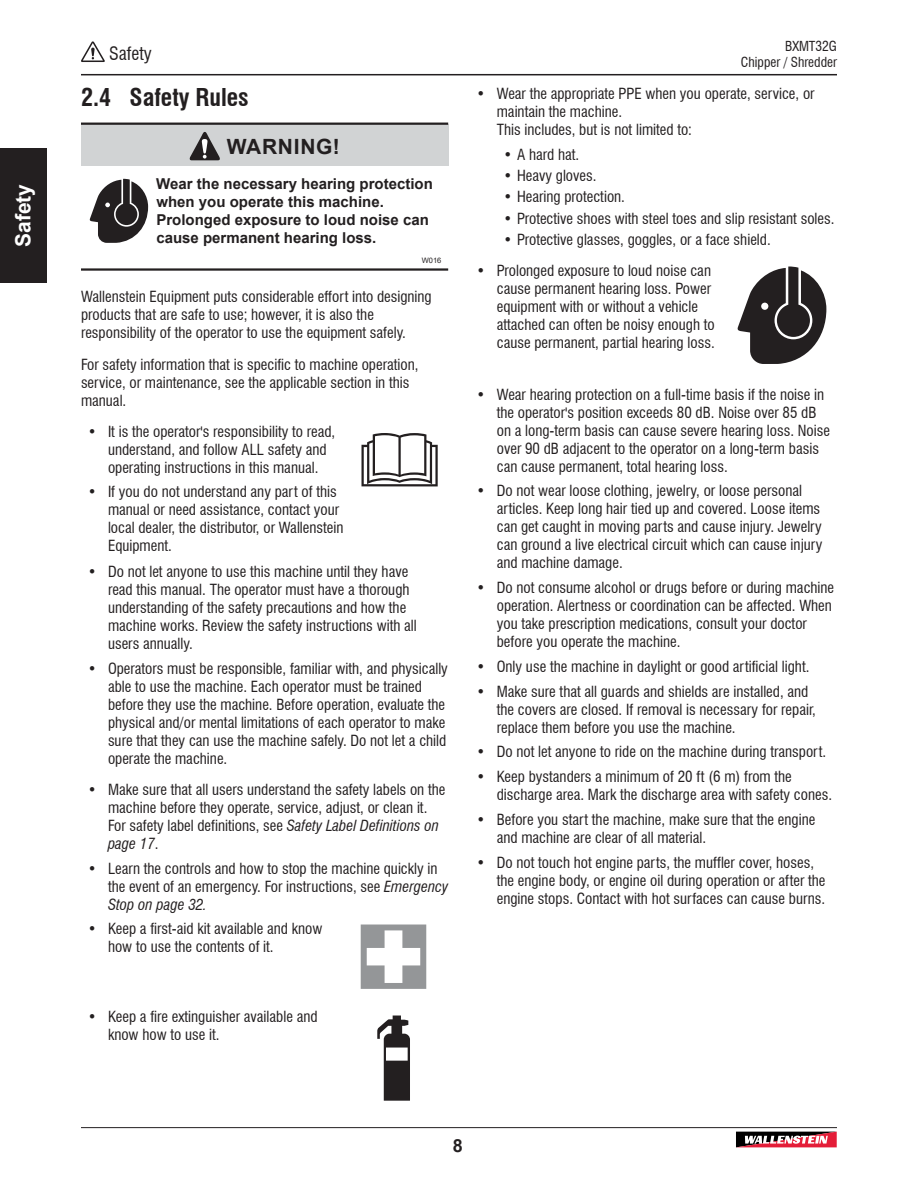
<style>
.page{position:relative;width:918px;height:1188px;background:#fff}
.page>*{position:absolute;margin:0;border:0;box-sizing:border-box;transform-origin:0 0}
.t1{font:700 condensed 24px "Swiss 721 BT";color:#231f20}
.t2{font:700 21px "Arial";letter-spacing:.035em;color:#231f20}
.t3{font:700 21px "Arial";color:#fff}
.t4{font:condensed 18px "Swiss 721 BT";color:#231f20}
.t5{font:700 18px "Arial";color:#231f20}
.t6{font:condensed 15px/18px "Swiss 721 BT";color:#231f20}
.t7{font:700 15px/18px "Arial";color:#231f20}
.t8{font:condensed 13.5px/16.2px "Swiss 721 BT";color:#231f20;text-align:right}
.t9{font:7.5px "Arial";color:#231f20}
.s1{font-weight:700}
.s2{font-style:italic}
</style>
<div class="page">
<div style="left:81px;top:124px;width:367px;height:42px;background:#d1d3d4"></div>
<hr style="left:81px;top:123px;width:367px;height:2px;background:#231f20">
<hr style="left:81px;top:268px;width:367px;height:3px;background:#231f20">
<svg style="left:189px;top:132px;width:31px;height:28px"></svg>
<svg style="left:90px;top:179px;width:58px;height:64px"></svg>
<svg style="left:362px;top:433px;width:76px;height:53px"></svg>
<svg style="left:361px;top:925px;width:65px;height:64px"></svg>
<svg style="left:377px;top:1016px;width:33px;height:85px"></svg>
<svg style="left:737px;top:266px;width:89px;height:98px"></svg>
<hr style="left:81px;top:74px;width:756px;height:1px;background:#231f20">
<svg style="left:81px;top:41px;width:24px;height:21px"></svg>
<hr style="left:81px;top:1127px;width:756px;height:1px;background:#231f20">
<svg style="left:736px;top:1131px;width:101px;height:17px;background:#9e5a63"></svg>
<div style="left:0;top:148px;width:47px;height:136px;background:#231f20"></div>
<h2 class="t3" style="left:8px;top:247px;width:65px;rotate:-90deg">Safety</h2>
<p class="t4" style="left:109px;top:43px;width:44px">Safety</p>
<p class="t8" style="left:741px;top:38px;width:98px">BXMT32G<br>Chipper / Shredder</p>
<h1 class="t1" style="left:81px;top:83px;width:169px">2.4 Safety Rules</h1>
<h2 class="t2" style="left:227px;top:132px;width:115px">WARNING!</h2>
<p class="t7" style="left:156px;top:175px;width:278px">Wear the necessary hearing protection when you operate this machine.<br>Prolonged exposure to loud noise can cause permanent hearing loss.</p>
<p class="t9" style="left:422px;top:255px;width:21px">W016</p>
<p class="t6" style="left:81px;top:288px;width:352px">Wallenstein Equipment puts considerable effort into designing products that are safe to use; however, it is also the responsibility of the operator to use the equipment safely.</p>
<p class="t6" style="left:81px;top:355px;width:339px">For safety information that is specific to machine operation, service, or maintenance, see the applicable section in this manual.</p>
<p class="t6" style="left:108px;top:422px;width:229px;text-indent:-20px"><span class="s1">•</span> It is the operator's responsibility to read, understand, and follow ALL safety and operating instructions in this manual.</p>
<p class="t6" style="left:108px;top:483px;width:237px;text-indent:-20px"><span class="s1">•</span> If you do not understand any part of this manual or need assistance, contact your local dealer, the distributor, or Wallenstein Equipment.</p>
<p class="t6" style="left:108px;top:562px;width:310px;text-indent:-20px"><span class="s1">•</span> Do not let anyone to use this machine until they have read this manual. The operator must have a thorough understanding of the safety precautions and how the machine works. Review the safety instructions with all users annually.</p>
<p class="t6" style="left:108px;top:659px;width:341px;text-indent:-20px"><span class="s1">•</span> Operators must be responsible, familiar with, and physically able to use the machine. Each operator must be trained before they use the machine. Before operation, evaluate the physical and/or mental limitations of each operator to make sure that they can use the machine safely. Do not let a child operate the machine.</p>
<p class="t6" style="left:108px;top:781px;width:339px;text-indent:-20px"><span class="s1">•</span> Make sure that all users understand the safety labels on the machine before they operate, service, adjust, or clean it.<br>For safety label definitions, see <span class="s2">Safety Label Definitions on page 17</span>.</p>
<p class="t6" style="left:108px;top:859px;width:342px;text-indent:-20px"><span class="s1">•</span> Learn the controls and how to stop the machine quickly in the event of an emergency. For instructions, see <span class="s2">Emergency<br>Stop on page 32.</span></p>
<p class="t6" style="left:108px;top:920px;width:216px;text-indent:-20px"><span class="s1">•</span> Keep a first-aid kit available and know how to use the contents of it.</p>
<p class="t6" style="left:108px;top:1007px;width:211px;text-indent:-20px"><span class="s1">•</span> Keep a fire extinguisher available and know how to use it.</p>
<p class="t6" style="left:497px;top:85px;width:319px;text-indent:-20px"><span class="s1">•</span> Wear the appropriate PPE when you operate, service, or maintain the machine.<br>This includes, but is not limited to:</p>
<p class="t6" style="left:504px;top:145px;width:77px">• A hard hat.</p>
<p class="t6" style="left:504px;top:167px;width:95px">• Heavy gloves.</p>
<p class="t6" style="left:504px;top:188px;width:123px">• Hearing protection.</p>
<p class="t6" style="left:504px;top:209px;width:332px">• Protective shoes with steel toes and slip resistant soles.</p>
<p class="t6" style="left:504px;top:230px;width:269px">• Protective glasses, goggles, or a face shield.</p>
<p class="t6" style="left:497px;top:262px;width:219px;text-indent:-20px"><span class="s1">•</span> Prolonged exposure to loud noise can cause permanent hearing loss. Power equipment with or without a vehicle attached can often be noisy enough to cause permanent, partial hearing loss.</p>
<p class="t6" style="left:497px;top:385px;width:335px;text-indent:-20px"><span class="s1">•</span> Wear hearing protection on a full-time basis if the noise in the operator's position exceeds 80 dB. Noise over 85 dB on a long-term basis can cause severe hearing loss. Noise over 90 dB adjacent to the operator on a long-term basis can cause permanent, total hearing loss.</p>
<p class="t6" style="left:497px;top:482px;width:327px;text-indent:-20px"><span class="s1">•</span> Do not wear loose clothing, jewelry, or loose personal articles. Keep long hair tied up and covered. Loose items can get caught in moving parts and cause injury. Jewelry can ground a live electrical circuit which can cause injury and machine damage.</p>
<p class="t6" style="left:497px;top:579px;width:339px;text-indent:-20px"><span class="s1">•</span> Do not consume alcohol or drugs before or during machine operation. Alertness or coordination can be affected. When you take prescription medications, consult your doctor before you operate the machine.</p>
<p class="t6" style="left:477px;top:658px;width:334px"><span class="s1">•</span> Only use the machine in daylight or good artificial light.</p>
<p class="t6" style="left:497px;top:682px;width:320px;text-indent:-20px"><span class="s1">•</span> Make sure that all guards and shields are installed, and the covers are closed. If removal is necessary for repair, replace them before you use the machine.</p>
<p class="t6" style="left:477px;top:743px;width:351px"><span class="s1">•</span> Do not let anyone to ride on the machine during transport.</p>
<p class="t6" style="left:497px;top:768px;width:337px;text-indent:-20px"><span class="s1">•</span> Keep bystanders a minimum of 20 ft (6 m) from the discharge area. Mark the discharge area with safety cones.</p>
<p class="t6" style="left:497px;top:811px;width:320px;text-indent:-20px"><span class="s1">•</span> Before you start the machine, make sure that the engine and machine are clear of all material.</p>
<p class="t6" style="left:497px;top:853px;width:330px;text-indent:-20px"><span class="s1">•</span> Do not touch hot engine parts, the muffler cover, hoses, the engine body, or engine oil during operation or after the engine stops. Contact with hot surfaces can cause burns.</p>
<p class="t5" style="left:453px;top:1133px;width:12px">8</p>
</div>
